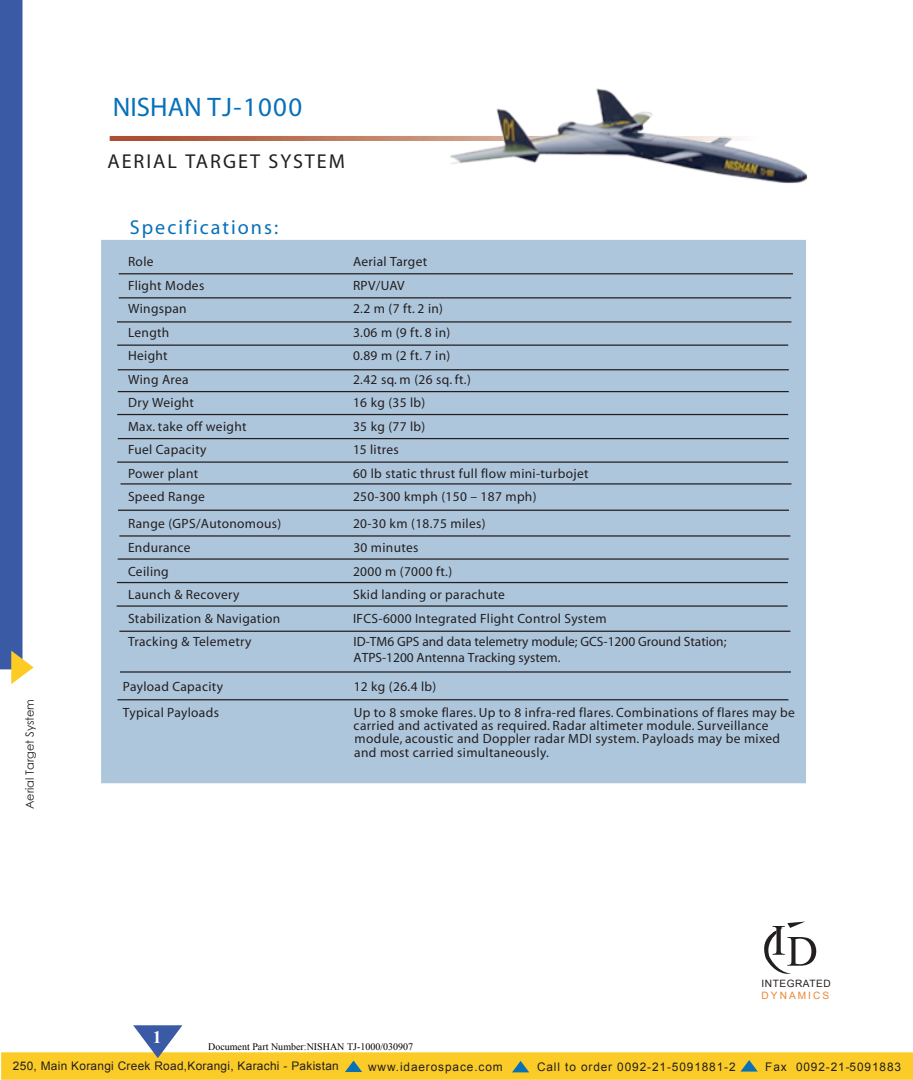
<style>
.page{position:relative;width:913px;height:1080px;background:#fff}
.page>*{position:absolute;margin:0;border:0;box-sizing:border-box;transform-origin:0 0}
.t1{font:26.88px "Myriad";color:#0770ba}
.t2{font:20.12px "Myriad";letter-spacing:.1em;color:#231f20}
.t3{font:20.12px "Myriad";letter-spacing:.1em;color:#0770ba}
.t4{font:700 17.5px "Times New Roman";color:#fff}
.t5{font:13.38px/13.4px "Myriad";letter-spacing:.025em;color:#231f20}
.t6{font:13.38px/16px "Myriad";color:#231f20}
.t7{font:11.88px "Arial";letter-spacing:.075em;color:#231f20}
.t8{font:11.88px "Arial";letter-spacing:.025em;color:#231f20}
.t9{font:11.38px "Century Gothic";letter-spacing:-.01em;color:#231f20}
.t10{font:10.12px "Arial";letter-spacing:.05em;color:#231f20}
.t11{font:10.12px "Arial";letter-spacing:.2em;color:#ea8632}
.t12{font:10px "Times New Roman";color:#000}
</style>
<div class="page">
<svg style="left:764px;top:921px;width:52px;height:53px"></svg>
<div style="left:101px;top:240px;width:705px;height:543px;background:#aec6dc"></div>
<svg style="left:117px;top:321px;width:675px;height:2px"></svg>
<svg style="left:118px;top:297px;width:674px;height:2px"></svg>
<svg style="left:118px;top:273px;width:675px;height:2px"></svg>
<svg style="left:117px;top:344px;width:672px;height:2px"></svg>
<svg style="left:117px;top:369px;width:672px;height:2px"></svg>
<svg style="left:117px;top:391px;width:672px;height:2px"></svg>
<svg style="left:117px;top:413px;width:672px;height:3px;background:#73808d"></svg>
<svg style="left:117px;top:438px;width:672px;height:2px"></svg>
<svg style="left:117px;top:461px;width:672px;height:2px"></svg>
<svg style="left:120px;top:483px;width:672px;height:2px"></svg>
<svg style="left:118px;top:509px;width:671px;height:2px"></svg>
<svg style="left:117px;top:558px;width:672px;height:2px"></svg>
<svg style="left:119px;top:535px;width:672px;height:2px"></svg>
<svg style="left:116px;top:605px;width:672px;height:2px"></svg>
<svg style="left:116px;top:581px;width:672px;height:2px"></svg>
<svg style="left:119px;top:630px;width:672px;height:2px"></svg>
<svg style="left:117px;top:699px;width:672px;height:2px"></svg>
<svg style="left:120px;top:671px;width:671px;height:2px"></svg>
<svg style="left:109px;top:136px;width:341px;height:5px;background:#b87053"></svg>
<img style="left:450px;top:88px;width:358px;height:95px">
<svg style="left:0;top:0;width:34px;height:684px"></svg>
<div style="left:1px;top:1052px;width:912px;height:27px;background:#fbcc28"></div>
<svg style="left:133px;top:1025px;width:49px;height:32px"></svg>
<svg style="left:345px;top:1060px;width:17px;height:11px"></svg>
<svg style="left:512px;top:1061px;width:17px;height:11px"></svg>
<svg style="left:741px;top:1060px;width:17px;height:11px"></svg>
<h1 class="t1" style="left:113px;top:93px;width:191px">NISHAN TJ-1000</h1>
<h2 class="t2" style="left:107px;top:151px;width:239px">AERIAL TARGET SYSTEM</h2>
<p class="t9" style="left:22px;top:809px;width:111px;rotate:-90deg">Aerial Target System</p>
<h2 class="t3" style="left:130px;top:217px;width:150px">Specifications:</h2>
<p class="t5" style="left:128px;top:256px;width:27px">Role</p>
<p class="t5" style="left:353px;top:256px;width:76px">Aerial Target</p>
<p class="t5" style="left:128px;top:279px;width:78px">Flight Modes</p>
<p class="t5" style="left:353px;top:279px;width:53px">RPV/UAV</p>
<p class="t5" style="left:128px;top:303px;width:60px">Wingspan</p>
<p class="t5" style="left:353px;top:303px;width:91px">2.2 m (7 ft. 2 in)</p>
<p class="t5" style="left:128px;top:326px;width:43px">Length</p>
<p class="t5" style="left:353px;top:326px;width:99px">3.06 m (9 ft. 8 in)</p>
<p class="t5" style="left:128px;top:350px;width:41px">Height</p>
<p class="t5" style="left:353px;top:350px;width:99px">0.89 m (2 ft. 7 in)</p>
<p class="t5" style="left:128px;top:373px;width:62px">Wing Area</p>
<p class="t5" style="left:353px;top:373px;width:119px">2.42 sq. m (26 sq. ft.)</p>
<p class="t5" style="left:128px;top:397px;width:67px">Dry Weight</p>
<p class="t5" style="left:353px;top:397px;width:74px">16 kg (35 lb)</p>
<p class="t5" style="left:128px;top:420px;width:120px">Max. take off weight</p>
<p class="t5" style="left:353px;top:420px;width:74px">35 kg (77 lb)</p>
<p class="t5" style="left:128px;top:444px;width:80px">Fuel Capacity</p>
<p class="t5" style="left:353px;top:444px;width:47px">15 litres</p>
<p class="t5" style="left:128px;top:467px;width:72px">Power plant</p>
<p class="t5" style="left:353px;top:467px;width:237px">60 lb static thrust full flow mini-turbojet</p>
<p class="t5" style="left:128px;top:491px;width:79px">Speed Range</p>
<p class="t5" style="left:353px;top:491px;width:185px">250-300 kmph (150 – 187 mph)</p>
<p class="t5" style="left:128px;top:518px;width:155px">Range (GPS/Autonomous)</p>
<p class="t5" style="left:353px;top:518px;width:134px">20-30 km (18.75 miles)</p>
<p class="t5" style="left:128px;top:541px;width:64px">Endurance</p>
<p class="t5" style="left:354px;top:541px;width:66px">30 minutes</p>
<p class="t5" style="left:128px;top:565px;width:42px">Ceiling</p>
<p class="t5" style="left:353px;top:565px;width:101px">2000 m (7000 ft.)</p>
<p class="t5" style="left:128px;top:588px;width:113px">Launch &amp; Recovery</p>
<p class="t5" style="left:353px;top:588px;width:153px">Skid landing or parachute</p>
<p class="t5" style="left:128px;top:612px;width:154px">Stabilization &amp; Navigation</p>
<p class="t5" style="left:353px;top:612px;width:255px">IFCS-6000 Integrated Flight Control System</p>
<p class="t5" style="left:128px;top:635px;width:125px">Tracking &amp; Telemetry</p>
<p class="t6" style="left:353px;top:634px;width:374px">ID-TM6 GPS and data telemetry module; GCS-1200 Ground Station;<br>ATPS-1200 Antenna Tracking system.</p>
<p class="t5" style="left:123px;top:679px;width:102px">Payload Capacity</p>
<p class="t5" style="left:354px;top:679px;width:84px">12 kg (26.4 lb)</p>
<p class="t5" style="left:123px;top:705px;width:98px">Typical Payloads</p>
<p class="t5" style="left:354px;top:705px;width:443px">Up to 8 smoke flares. Up to 8 infra-red flares. Combinations of flares may be carried and activated as required. Radar altimeter module. Surveillance module, acoustic and Doppler radar MDI system. Payloads may be mixed and most carried simultaneously.</p>
<p class="t10" style="left:761px;top:976px;width:71px">INTEGRATED</p>
<p class="t11" style="left:761px;top:988px;width:69px">DYNAMICS</p>
<h3 class="t4" style="left:146px;top:1023px;width:17px">11</h3>
<p class="t8" style="left:13px;top:1057px;width:327px">250, Main Korangi Creek Road,Korangi, Karachi - Pakistan</p>
<p class="t7" style="left:368px;top:1058px;width:136px">www.idaerospace.com</p>
<p class="t7" style="left:537px;top:1058px;width:200px">Call to order 0092-21-5091881-2</p>
<p class="t7" style="left:765px;top:1058px;width:137px">Fax 0092-21-5091883</p>
<p class="t12" style="left:208px;top:1039px;width:207px">Document Part Number:NISHAN TJ-1000/030907</p>
</div>
